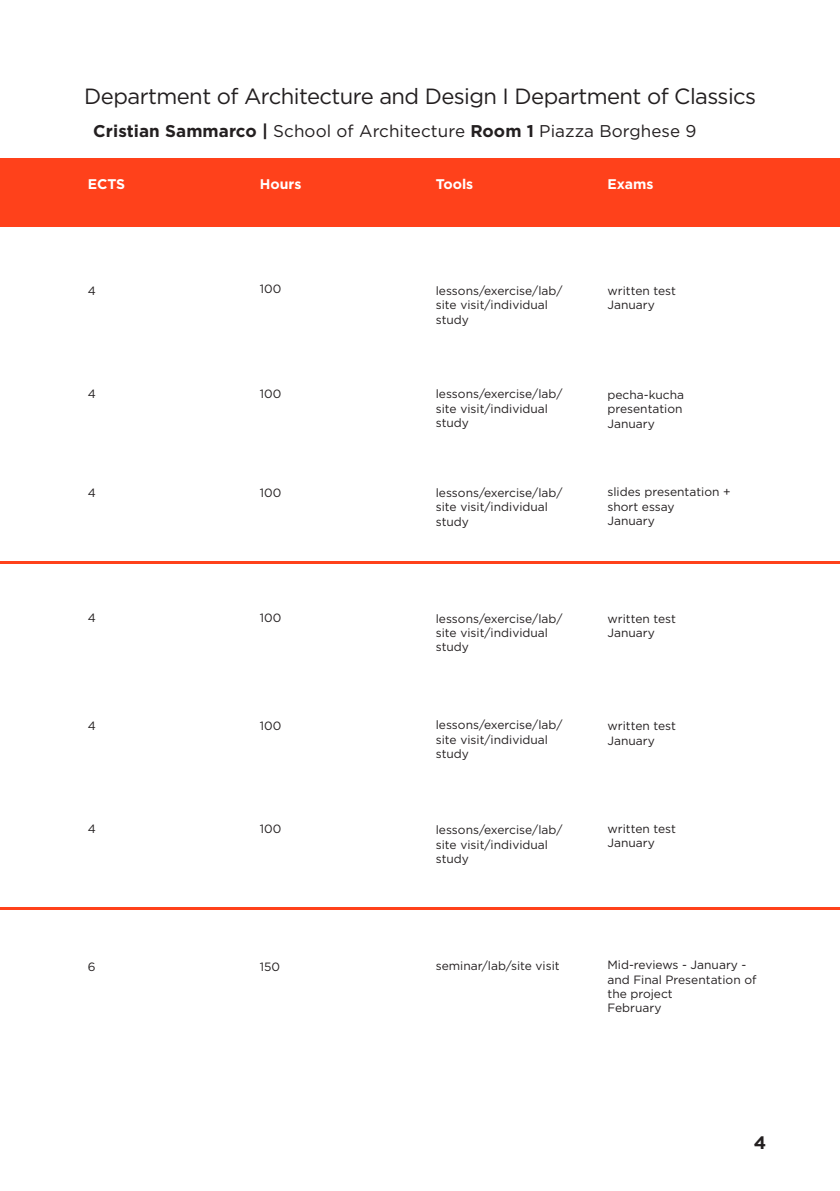
<style>
.page{position:relative;width:840px;height:1191px;background:#fff}
.page>*{position:absolute;margin:0;border:0;box-sizing:border-box;transform-origin:0 0}
.t1{font:22px "Gotham";letter-spacing:-.025em;color:#231f20}
.t2{font:700 18px "Gotham";color:#231f20}
.t3{font:17px "Gotham";letter-spacing:.005em;color:#231f20}
.t4{font:700 14px "Gotham";color:#fff}
.t5{font:12px/14.4px "Gotham";color:#231f20}
.s1{font-weight:700}
</style>
<div class="page">
<div style="left:0;top:158px;width:839px;height:68px;background:#ff411b"></div>
<hr style="left:0;top:561px;width:839px;height:3px;background:#ff411b">
<hr style="left:0;top:907px;width:839px;height:3px;background:#ff411b">
<h1 class="t1" style="left:84px;top:82px;width:673px">Department of Architecture and Design I Department of Classics</h1>
<h3 class="t3" style="left:93px;top:120px;width:604px"><span class="s1">Cristian Sammarco |</span> School of Architecture <span class="s1">Room 1</span> Piazza Borghese 9</h3>
<p class="t4" style="left:88px;top:174px;width:39px">ECTS</p>
<p class="t4" style="left:260px;top:174px;width:43px">Hours</p>
<p class="t4" style="left:435px;top:174px;width:39px">Tools</p>
<p class="t4" style="left:607px;top:174px;width:47px">Exams</p>
<p class="t5" style="left:88px;top:283px;width:10px">4</p>
<p class="t5" style="left:260px;top:281px;width:23px">100</p>
<p class="t5" style="left:435px;top:283px;width:128px">lessons/exercise/lab/ site visit/individual study</p>
<p class="t5" style="left:607px;top:283px;width:70px">written test<br>January</p>
<p class="t5" style="left:88px;top:387px;width:10px">4</p>
<p class="t5" style="left:260px;top:386px;width:23px">100</p>
<p class="t5" style="left:435px;top:387px;width:128px">lessons/exercise/lab/ site visit/individual study</p>
<p class="t5" style="left:607px;top:387px;width:78px;text-align:justify">pecha-kucha presentation January</p>
<p class="t5" style="left:88px;top:485px;width:10px">4</p>
<p class="t5" style="left:260px;top:485px;width:23px">100</p>
<p class="t5" style="left:435px;top:485px;width:128px">lessons/exercise/lab/ site visit/individual study</p>
<p class="t5" style="left:607px;top:485px;width:125px">slides presentation + short essay<br>January</p>
<p class="t5" style="left:88px;top:610px;width:10px">4</p>
<p class="t5" style="left:260px;top:610px;width:23px">100</p>
<p class="t5" style="left:435px;top:611px;width:128px">lessons/exercise/lab/ site visit/individual study</p>
<p class="t5" style="left:607px;top:611px;width:70px">written test<br>January</p>
<p class="t5" style="left:88px;top:718px;width:10px">4</p>
<p class="t5" style="left:260px;top:718px;width:23px">100</p>
<p class="t5" style="left:435px;top:717px;width:128px">lessons/exercise/lab/ site visit/individual study</p>
<p class="t5" style="left:607px;top:718px;width:70px">written test<br>January</p>
<p class="t5" style="left:88px;top:821px;width:10px">4</p>
<p class="t5" style="left:260px;top:821px;width:23px">100</p>
<p class="t5" style="left:435px;top:822px;width:128px">lessons/exercise/lab/ site visit/individual study</p>
<p class="t5" style="left:607px;top:821px;width:70px">written test<br>January</p>
<p class="t5" style="left:88px;top:959px;width:9px">6</p>
<p class="t5" style="left:260px;top:959px;width:22px">150</p>
<p class="t5" style="left:435px;top:958px;width:125px">seminar/lab/site visit</p>
<p class="t5" style="left:607px;top:957px;width:150px">Mid-reviews - January - and Final Presentation of the project<br>February</p>
<h2 class="t2" style="left:753px;top:1130px;width:14px">4</h2>
</div>
